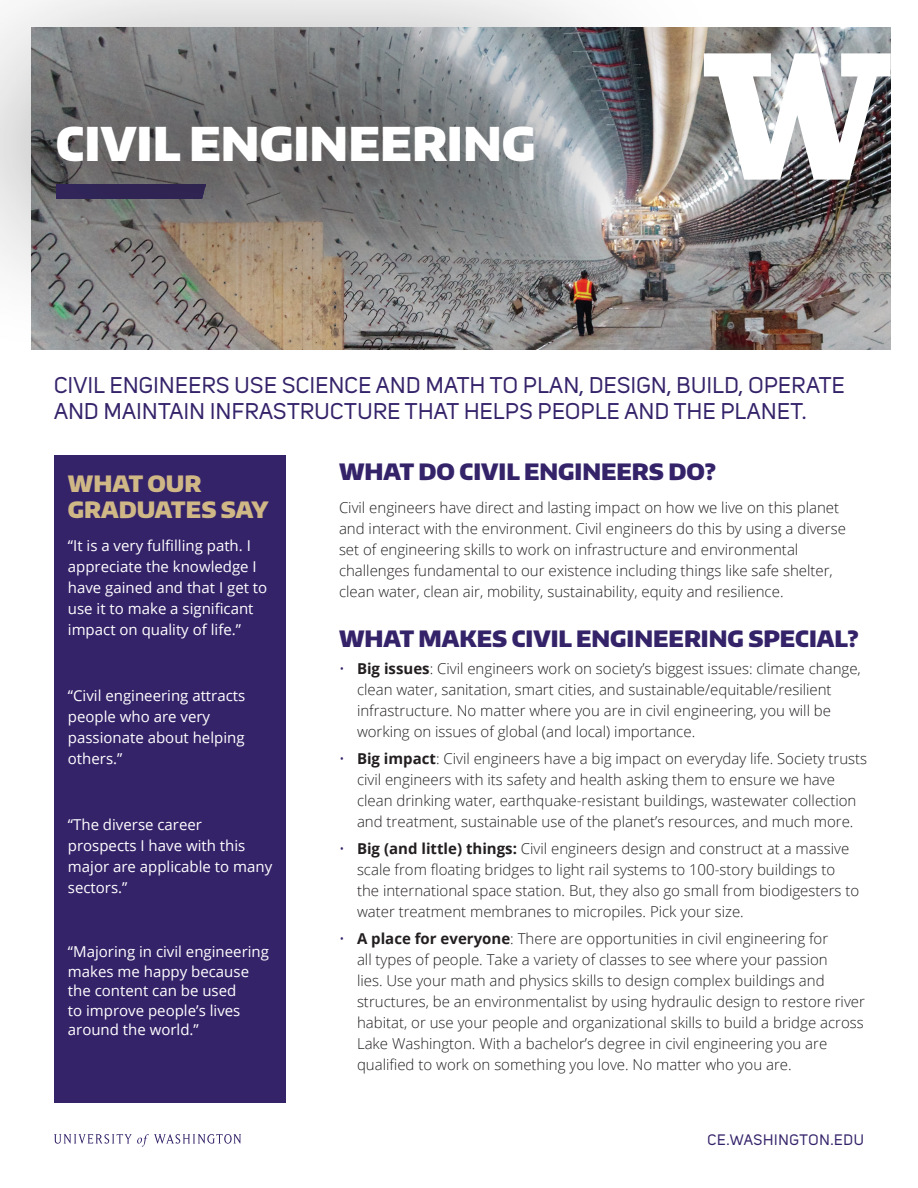
<style>
.page{position:relative;width:918px;height:1188px;background:#fff}
.page>*{position:absolute;margin:0;border:0;box-sizing:border-box;transform-origin:0 0}
.t1{font:900 46.5px "Encode Sans Normal";color:#fff}
.t2{font:22.5px/25.5px "Uni Sans";letter-spacing:.02em;color:#35236a}
.t3{font:900 22.5px "Encode Sans Normal";color:#35236a}
.t4{font:900 22.5px/25.5px "Encode Sans Normal";color:#d0b786}
.t5{font:300 15px/21px "Open Sans";color:#231f20}
.t6{font:15px/21px "Open Sans";color:#fff}
.t7{font:15px "Uni Sans";letter-spacing:.05em;color:#35236a}
.s1{color:#35236a}
.s2{font-weight:700}
</style>
<div class="page">
<img style="left:714px;top:27px;width:177px;height:322px">
<div style="left:54px;top:455px;width:232px;height:647px;background:#35236a"></div>
<svg style="left:54px;top:1134px;width:187px;height:13px"></svg>
<svg style="left:714px;top:53px;width:177px;height:127px"></svg>
<img style="left:0;top:0;width:714px;height:350px">
<h1 class="t1" style="left:56px;top:114px;width:481px">CIVIL ENGINEERING</h1>
<h2 class="t2" style="left:54px;top:373px;width:792px">CIVIL ENGINEERS USE SCIENCE AND MATH TO PLAN, DESIGN, BUILD, OPERATE<br>AND MAINTAIN INFRASTRUCTURE THAT HELPS PEOPLE AND THE PLANET.</h2>
<h2 class="t4" style="left:68px;top:470px;width:202px">WHAT OUR<br>GRADUATES SAY</h2>
<p class="t6" style="left:68px;top:534px;width:201px">“It is a very fulfilling path. I appreciate the knowledge I have gained and that I get to use it to make a significant impact on quality of life.”</p>
<p class="t6" style="left:68px;top:684px;width:179px">“Civil engineering attracts people who are very passionate about helping others.”</p>
<p class="t6" style="left:68px;top:813px;width:206px">“The diverse career prospects I have with this major are applicable to many sectors.”</p>
<p class="t6" style="left:68px;top:941px;width:203px;line-height:19.5px">“Majoring in civil engineering makes me happy because the content can be used<br>to improve people’s lives around the world.”</p>
<h2 class="t3" style="left:339px;top:457px;width:379px">WHAT DO CIVIL ENGINEERS DO?</h2>
<p class="t5" style="left:339px;top:497px;width:508px">Civil engineers have direct and lasting impact on how we live on this planet and interact with the environment. Civil engineers do this by using a diverse set of engineering skills to work on infrastructure and environmental challenges fundamental to our existence including things like safe shelter, clean water, clean air, mobility, sustainability, equity and resilience.</p>
<h2 class="t3" style="left:339px;top:624px;width:521px">WHAT MAKES CIVIL ENGINEERING SPECIAL?</h2>
<p class="t5" style="left:357px;top:658px;width:505px;text-indent:-18px"><span class="s1">•</span> <span class="s2">Big issues</span>: Civil engineers work on society’s biggest issues: climate change, clean water, sanitation, smart cities, and sustainable/equitable/resilient infrastructure. No matter where you are in civil engineering, you will be working on issues of global (and local) importance.</p>
<p class="t5" style="left:357px;top:748px;width:512px;text-indent:-18px"><span class="s1">•</span> <span class="s2">Big impact</span>: Civil engineers have a big impact on everyday life. Society trusts civil engineers with its safety and health asking them to ensure we have clean drinking water, earthquake-resistant buildings, wastewater collection and treatment, sustainable use of the planet’s resources, and much more.</p>
<p class="t5" style="left:357px;top:838px;width:504px;text-indent:-18px"><span class="s1">•</span> <span class="s2">Big (and little) things:</span> Civil engineers design and construct at a massive scale from floating bridges to light rail systems to 100-story buildings to the international space station. But, they also go small from biodigesters to water treatment membranes to micropiles. Pick your size.</p>
<p class="t5" style="left:357px;top:928px;width:509px;text-indent:-18px"><span class="s1">•</span> <span class="s2">A place for everyone</span>: There are opportunities in civil engineering for<br>all types of people. Take a variety of classes to see where your passion<br>lies. Use your math and physics skills to design complex buildings and structures, be an environmentalist by using hydraulic design to restore river habitat, or use your people and organizational skills to build a bridge across Lake Washington. With a bachelor’s degree in civil engineering you are qualified to work on something you love. No matter who you are.</p>
<p class="t7" style="left:708px;top:1131px;width:158px">CE.WASHINGTON.EDU</p>
</div>
